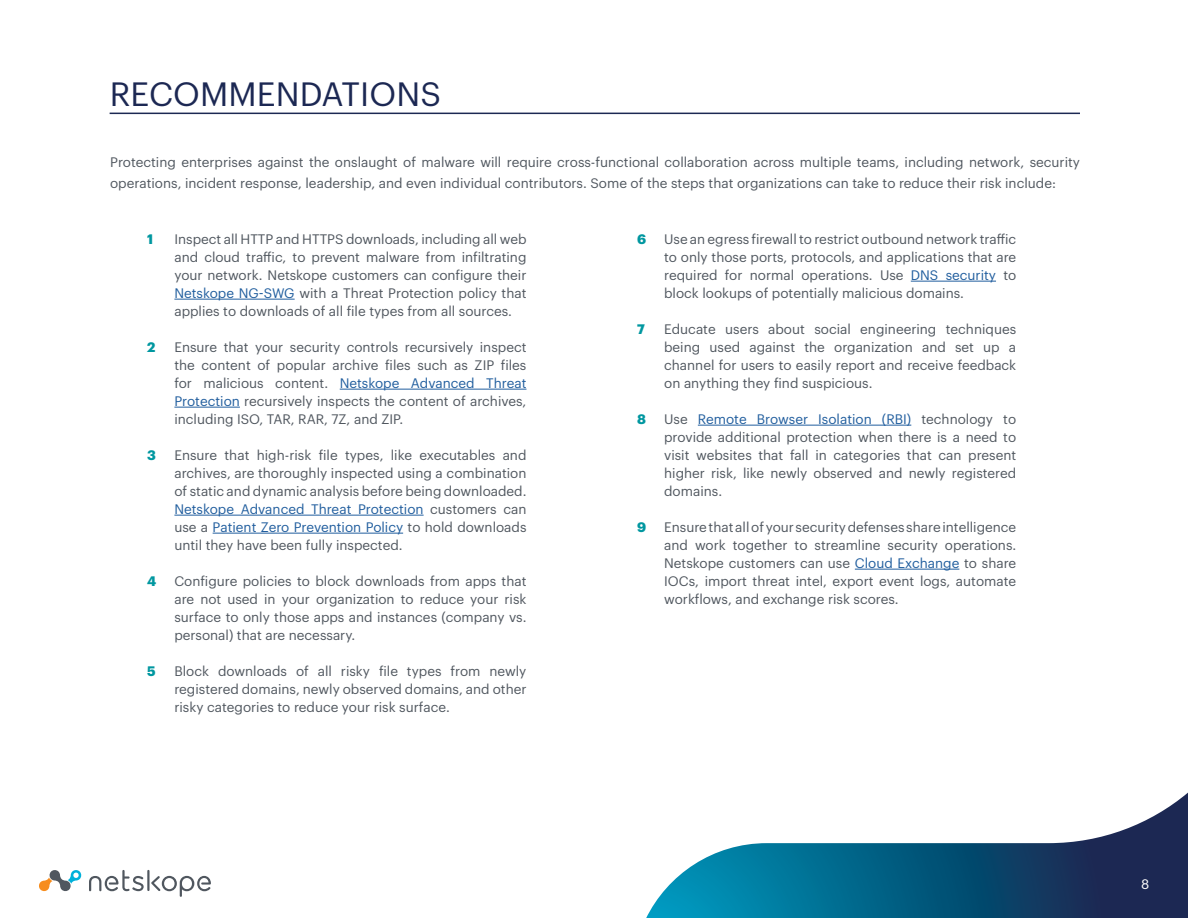
<style>
.page{position:relative;width:1188px;height:918px;background:#fff}
.page>*{position:absolute;margin:0;border:0;box-sizing:border-box;transform-origin:0 0}
.t1{font:33px "Graphik";letter-spacing:.005em;color:#1c2853}
.t2{font:13.5px/18px "Graphik";color:#50575f;text-align:justify}
.t3{font:700 13.5px "Graphik";color:#0097a0}
.t4{font:13.5px "Graphik";color:#fff}
.s1{color:#215e9e}
</style>
<div class="page">
<svg style="left:646px;top:793px;width:542px;height:125px"></svg>
<svg style="left:39px;top:870px;width:43px;height:22px"></svg>
<hr style="left:147px;top:870px;width:3px;height:21px;background:#50575f">
<svg style="left:89px;top:870px;width:55px;height:21px"></svg>
<svg style="left:151px;top:876px;width:60px;height:21px"></svg>
<hr style="left:110px;top:113px;width:970px;height:1px;background:#1c2853">
<hr style="left:174px;top:299px;width:121px;height:1px;background:#215e9e">
<hr style="left:340px;top:389px;width:186px;height:1px;background:#215e9e">
<hr style="left:174px;top:407px;width:66px;height:1px;background:#215e9e">
<hr style="left:174px;top:515px;width:250px;height:1px;background:#215e9e">
<hr style="left:213px;top:533px;width:190px;height:1px;background:#215e9e">
<hr style="left:911px;top:281px;width:85px;height:1px;background:#215e9e">
<hr style="left:698px;top:425px;width:213px;height:1px;background:#215e9e">
<hr style="left:855px;top:569px;width:104px;height:1px;background:#215e9e">
<h1 class="t1" style="left:110px;top:69px;width:333px">RECOMMENDATIONS</h1>
<p class="t2" style="left:110px;top:150px;width:971px;line-height:21px">Protecting enterprises against the onslaught of malware will require cross-functional collaboration across multiple teams, including network, security operations, incident response, leadership, and even individual contributors. Some of the steps that organizations can take to reduce their risk include:</p>
<p class="t3" style="left:147px;top:228px;width:8px">1</p>
<p class="t3" style="left:147px;top:336px;width:10px">2</p>
<p class="t3" style="left:147px;top:444px;width:10px">3</p>
<p class="t3" style="left:147px;top:570px;width:11px">4</p>
<p class="t3" style="left:147px;top:660px;width:10px">5</p>
<p class="t2" style="left:174px;top:229px;width:354px">Inspect all HTTP and HTTPS downloads, including all web and cloud traffic, to prevent malware from infiltrating your network. Netskope customers can configure their <span class="s1">Netskope NG-SWG</span> with a Threat Protection policy that applies to downloads of all file types from all sources.</p>
<p class="t2" style="left:174px;top:337px;width:354px">Ensure that your security controls recursively inspect the content of popular archive files such as ZIP files for malicious content. <span class="s1">Netskope Advanced Threat Protection</span> recursively inspects the content of archives, including ISO, TAR, RAR, 7Z, and ZIP.</p>
<p class="t2" style="left:174px;top:445px;width:354px">Ensure that high-risk file types, like executables and archives, are thoroughly inspected using a combination of static and dynamic analysis before being downloaded.<br><span class="s1">Netskope Advanced Threat Protection</span> customers can use a <span class="s1">Patient Zero Prevention Policy</span> to hold downloads until they have been fully inspected.</p>
<p class="t2" style="left:174px;top:571px;width:354px">Configure policies to block downloads from apps that are not used in your organization to reduce your risk surface to only those apps and instances (company vs. personal) that are necessary.</p>
<p class="t2" style="left:174px;top:661px;width:354px">Block downloads of all risky file types from newly registered domains, newly observed domains, and other risky categories to reduce your risk surface.</p>
<p class="t3" style="left:637px;top:228px;width:11px">6</p>
<p class="t3" style="left:637px;top:318px;width:9px">7</p>
<p class="t3" style="left:637px;top:408px;width:10px">8</p>
<p class="t3" style="left:637px;top:516px;width:11px">9</p>
<p class="t2" style="left:664px;top:229px;width:354px">Use an egress firewall to restrict outbound network traffic to only those ports, protocols, and applications that are required for normal operations. Use <span class="s1">DNS security</span> to block lookups of potentially malicious domains.</p>
<p class="t2" style="left:664px;top:319px;width:354px">Educate users about social engineering techniques being used against the organization and set up a channel for users to easily report and receive feedback on anything they find suspicious.</p>
<p class="t2" style="left:664px;top:409px;width:354px">Use <span class="s1">Remote Browser Isolation (RBI)</span> technology to provide additional protection when there is a need to visit websites that fall in categories that can present higher risk, like newly observed and newly registered domains.</p>
<p class="t2" style="left:664px;top:517px;width:354px">Ensure that all of your security defenses share intelligence and work together to streamline security operations.<br>Netskope customers can use <span class="s1">Cloud Exchange</span> to share IOCs, import threat intel, export event logs, automate workflows, and exchange risk scores.</p>
<p class="t4" style="left:1141px;top:874px;width:10px">8</p>
</div>
